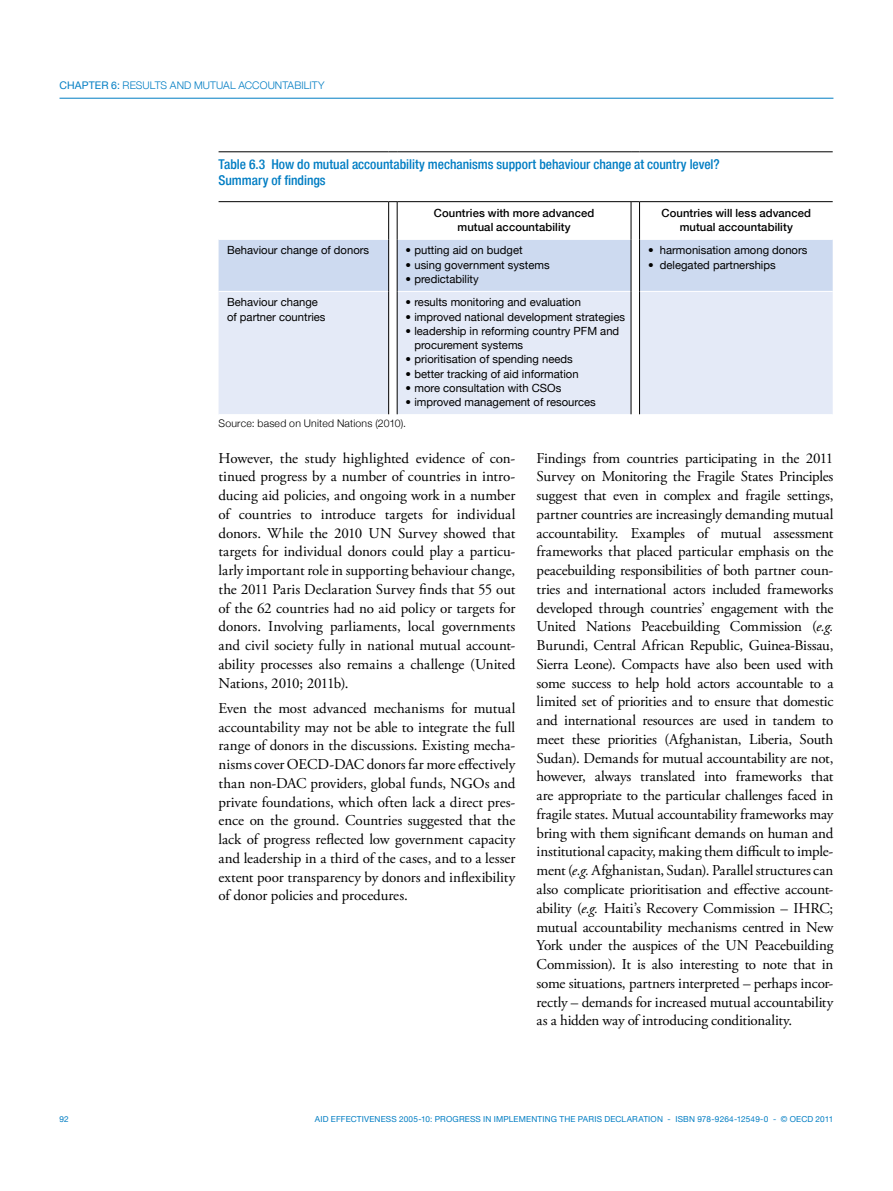
<style>
.page{position:relative;width:893px;height:1191px;background:#fff}
.page>*{position:absolute;margin:0;border:0;box-sizing:border-box;transform-origin:0 0}
.t1{font:15px/18.8px "Adobe Garamond Pro";letter-spacing:-.01em;color:#000;text-align:justify}
.t2{font:500 condensed 13.5px/15.8px "Helvetica Neue LT";color:#007dc3}
.t3{font:11.25px/14.2px "Helvetica Neue";color:#000}
.t4{font:500 11.25px/14.2px "Helvetica Neue";letter-spacing:.01em;color:#000;text-align:center}
.t5{font:300 10.5px "Helvetica Neue";letter-spacing:.02em;color:#000}
.t6{font:300 10.5px "Helvetica Neue";letter-spacing:.01em;color:#007dc3}
.t7{font:10.5px "Helvetica Neue";color:#007dc3}
.t8{font:8.25px "Helvetica Neue";letter-spacing:.02em;color:#007dc3}
.s1{font-weight:400}
.s2{font-style:italic}
</style>
<div class="page">
<hr style="left:60px;top:98px;width:773px;height:1px;background:#007dc3">
<div style="left:219px;top:292px;width:614px;height:122px;background:#e4eaf7"></div>
<div style="left:631px;top:291px;width:8px;height:123px;background:#fff"></div>
<hr style="left:219px;top:151px;width:170px;height:1px;background:#000">
<hr style="left:397px;top:151px;width:234px;height:1px;background:#000">
<hr style="left:639px;top:151px;width:194px;height:1px;background:#000">
<hr style="left:219px;top:201px;width:170px;height:1px;background:#000">
<hr style="left:397px;top:201px;width:234px;height:1px;background:#000">
<hr style="left:639px;top:201px;width:194px;height:1px;background:#000">
<div style="left:219px;top:239px;width:614px;height:53px;background:#cddaf0"></div>
<hr style="left:640px;top:291px;width:193px;height:1px;background:#fff">
<hr style="left:639px;top:202px;width:1px;height:37px;background:#000">
<hr style="left:639px;top:239px;width:1px;height:52px;background:#000">
<hr style="left:639px;top:291px;width:1px;height:123px;background:#000">
<hr style="left:631px;top:202px;width:1px;height:37px;background:#000">
<hr style="left:631px;top:239px;width:1px;height:52px;background:#000">
<hr style="left:631px;top:291px;width:1px;height:123px;background:#000">
<hr style="left:388px;top:202px;width:1px;height:37px;background:#000">
<hr style="left:397px;top:202px;width:1px;height:37px;background:#000">
<hr style="left:388px;top:239px;width:1px;height:52px;background:#000">
<hr style="left:397px;top:239px;width:1px;height:52px;background:#000">
<hr style="left:388px;top:291px;width:1px;height:123px;background:#000">
<hr style="left:397px;top:291px;width:1px;height:123px;background:#000">
<p class="t7" style="left:60px;top:79px;width:8px">chapter</p>
<p class="t6" style="left:111px;top:79px;width:215px"><span class="s1">6:</span> RESULTS AND MUTUAL ACCOUNTABILITY</p>
<p class="t2" style="left:219px;top:156px;width:503px">Table 6.3 How do mutual accountability mechanisms support behaviour change at country level?<br>Summary of findings</p>
<p class="t4" style="left:434px;top:205px;width:162px">Countries with more advanced mutual accountability</p>
<p class="t4" style="left:661px;top:205px;width:151px">Countries will less advanced mutual accountability</p>
<p class="t3" style="left:227px;top:243px;width:144px">Behaviour change of donors</p>
<p class="t3" style="left:406px;top:243px;width:118px">• putting aid on budget</p>
<p class="t3" style="left:406px;top:257px;width:145px">• using government systems</p>
<p class="t3" style="left:406px;top:272px;width:75px">• predictability</p>
<p class="t3" style="left:648px;top:243px;width:161px">• harmonisation among donors</p>
<p class="t3" style="left:648px;top:257px;width:129px">• delegated partnerships</p>
<p class="t3" style="left:227px;top:295px;width:100px">Behaviour change of partner countries</p>
<p class="t3" style="left:406px;top:295px;width:177px">• results monitoring and evaluation</p>
<p class="t3" style="left:406px;top:309px;width:221px">• improved national development strategies</p>
<p class="t3" style="left:414px;top:323px;width:206px;text-indent:-9px">• leadership in reforming country PFM and procurement systems</p>
<p class="t3" style="left:406px;top:352px;width:169px">• prioritisation of spending needs</p>
<p class="t3" style="left:406px;top:366px;width:174px">• better tracking of aid information</p>
<p class="t3" style="left:406px;top:381px;width:157px">• more consultation with CSOs</p>
<p class="t3" style="left:406px;top:395px;width:192px">• improved management of resources</p>
<p class="t5" style="left:219px;top:417px;width:189px">Source: based on United Nations (2010).</p>
<p class="t1" style="left:219px;top:449px;width:298px">However, the study highlighted evidence of con&shy;tinued progress by a number of countries in intro&shy;ducing aid policies, and ongoing work in a number of countries to introduce targets for individual donors. While the 2010 UN Survey showed that targets for individual donors could play a particu&shy;larly important role in supporting behaviour change, the 2011 Paris Declaration Survey finds that 55 out of the 62 countries had no aid policy or targets for donors. Involving parliaments, local governments and civil society fully in national mutual account&shy;ability processes also remains a challenge (United Nations, 2010; 2011b).</p>
<p class="t1" style="left:219px;top:699px;width:298px">Even the most advanced mechanisms for mutual accountability may not be able to integrate the full range of donors in the discussions. Existing mecha&shy;nisms cover OECD-DAC donors far more effectively than non-DAC providers, global funds, NGOs and private foundations, which often lack a direct pres&shy;ence on the ground. Countries suggested that the lack of progress reflected low government capacity and leadership in a third of the cases, and to a lesser extent poor transparency by donors and inflexibility of donor policies and procedures.</p>
<p class="t1" style="left:537px;top:449px;width:298px">Findings from countries participating in the 2011<br>Survey on Monitoring the Fragile States Principles suggest that even in complex and fragile settings, partner countries are increasingly demanding mutual accountability. Examples of mutual assessment frameworks that placed particular emphasis on the peacebuilding responsibilities of both partner coun&shy;tries and international actors included frameworks developed through countries’ engagement with the United Nations Peacebuilding Commission (<span class="s2">e.g.<br></span>Burundi, Central African Republic, Guinea-Bissau, Sierra Leone). Compacts have also been used with some success to help hold actors accountable to a limited set of priorities and to ensure that domestic and international resources are used in tandem to meet these priorities (Afghanistan, Liberia, South Sudan). Demands for mutual accountability are not, however, always translated into frameworks that are appropriate to the particular challenges faced in fragile states. Mutual accountability frameworks may bring with them significant demands on human and institutional capacity, making them difficult to imple&shy;ment (<span class="s2">e.g.</span> Afghanistan, Sudan). Parallel structures can also complicate prioritisation and effective account&shy;ability (<span class="s2">e.g.</span> Haiti’s Recovery Commission – IHRC; mutual accountability mechanisms centred in New York under the auspices of the UN Peacebuilding Commission). It is also interesting to note that in some situations, partners interpreted – perhaps incor&shy;rectly – demands for increased mutual accountability as a hidden way of introducing conditionality.</p>
<p class="t8" style="left:60px;top:1114px;width:11px">92</p>
<p class="t8" style="left:315px;top:1114px;width:482px">AID EFFECTIVENESS 2005-10: PROGRESS IN IMPLEMENTING THE PARIS DECLARATION - ISBN 978-9264-12549-0 - © oecd</p>
<p class="t8" style="left:815px;top:1114px;width:19px">2011</p>
</div>
